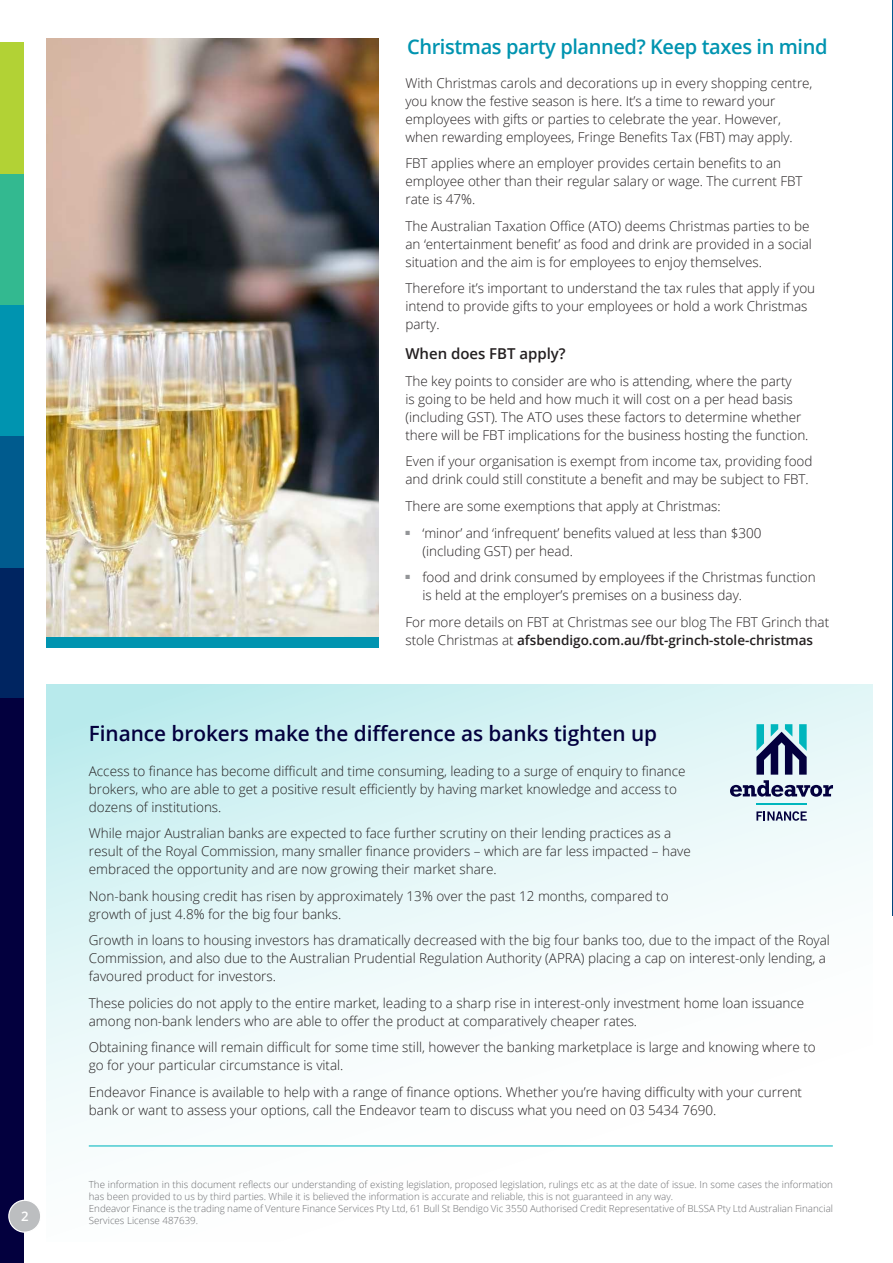
<style>
.page{position:relative;width:893px;height:1263px;background:#fff}
.page>*{position:absolute;margin:0;border:0;box-sizing:border-box;transform-origin:0 0}
.t1{font:600 21px "Open Sans";color:#03003e}
.t2{font:600 20.25px "Open Sans";letter-spacing:-.02em;color:#0094b0}
.t3{font:600 15px "Open Sans";color:#231f20}
.t4{font:300 13.5px/18px "Open Sans";color:#231f20}
.t5{font:600 13.2px "Open Sans";color:#fff}
.t6{font:300 9.75px/12px "Open Sans";color:#6d6e71}
.s1{font-weight:600}
</style>
<div class="page">
<div style="left:46px;top:636px;width:332px;height:11px;background:#0094b0"></div>
<img style="left:46px;top:38px;width:332px;height:598px">
<div style="left:0;top:174px;width:24px;height:132px;background:#33b990"></div>
<div style="left:0;top:43px;width:24px;height:131px;background:#b2d235"></div>
<div style="left:0;top:306px;width:24px;height:131px;background:#0094b0"></div>
<div style="left:0;top:437px;width:24px;height:131px;background:#005b8e"></div>
<div style="left:0;top:568px;width:24px;height:130px;background:#002561"></div>
<div style="left:0;top:698px;width:24px;height:565px;background:#03003e"></div>
<div style="left:9px;top:1200px;width:32px;height:32px;background:#bcbec0;border-radius:50%"></div>
<div style="left:8px;top:1200px;width:33px;height:33px;border:1px solid #fff;border-radius:50%"></div>
<svg style="left:46px;top:685px;width:827px;height:462px"></svg>
<svg style="left:756px;top:811px;width:51px;height:10px"></svg>
<hr style="left:756px;top:803px;width:51px;height:1px;background:#00b6bd">
<svg style="left:730px;top:724px;width:103px;height:73px;background:#a0b7c7"></svg>
<hr style="left:89px;top:1145px;width:744px;height:1px;background:#00b6bd">
<p class="t5" style="left:21px;top:1211px;width:9px">2</p>
<h2 class="t2" style="left:407px;top:38px;width:422px">Christmas party planned? Keep taxes in mind</h2>
<p class="t4" style="left:405px;top:75px;width:409px">With Christmas carols and decorations up in every shopping centre, you know the festive season is here. It’s a time to reward your employees with gifts or parties to celebrate the year. However, when rewarding employees, Fringe Benefits Tax (FBT) may apply.</p>
<p class="t4" style="left:405px;top:154px;width:399px">FBT applies where an employer provides certain benefits to an employee other than their regular salary or wage. The current FBT rate is 47%.</p>
<p class="t4" style="left:405px;top:217px;width:408px">The Australian Taxation Office (ATO) deems Christmas parties to be an ‘entertainment benefit’ as food and drink are provided in a social situation and the aim is for employees to enjoy themselves.</p>
<p class="t4" style="left:405px;top:281px;width:411px">Therefore it’s important to understand the tax rules that apply if you intend to provide gifts to your employees or hold a work Christmas party.</p>
<p class="t3" style="left:405px;top:348px;width:162px">When does FBT apply?</p>
<p class="t4" style="left:405px;top:372px;width:405px">The key points to consider are who is attending, where the party<br>is going to be held and how much it will cost on a per head basis (including GST). The ATO uses these factors to determine whether there will be FBT implications for the business hosting the function.</p>
<p class="t4" style="left:405px;top:454px;width:408px">Even if your organisation is exempt from income tax, providing food and drink could still constitute a benefit and may be subject to FBT.</p>
<p class="t4" style="left:405px;top:498px;width:317px">There are some exemptions that apply at Christmas:</p>
<p class="t4" style="left:422px;top:523px;width:340px;text-indent:-17px"><sup>■</sup> ‘minor’ and ‘infrequent’ benefits valued at less than $300 (including GST) per head.</p>
<p class="t4" style="left:422px;top:568px;width:395px;text-indent:-17px"><sup>■</sup> food and drink consumed by employees if the Christmas function is held at the employer’s premises on a business day.</p>
<p class="t4" style="left:405px;top:614px;width:425px">For more details on FBT at Christmas see our blog The FBT Grinch that stole Christmas at <span class="s1">afsbendigo.com.au/fbt-grinch-stole-christmas</span></p>
<h1 class="t1" style="left:89px;top:719px;width:570px">Finance brokers make the difference as banks tighten up</h1>
<p class="t4" style="left:89px;top:761px;width:598px">Access to finance has become difficult and time consuming, leading to a surge of enquiry to finance brokers, who are able to get a positive result efficiently by having market knowledge and access to dozens of institutions.</p>
<p class="t4" style="left:89px;top:824px;width:603px">While major Australian banks are expected to face further scrutiny on their lending practices as a result of the Royal Commission, many smaller finance providers – which are far less impacted – have embraced the opportunity and are now growing their market share.</p>
<p class="t4" style="left:89px;top:886px;width:581px">Non-bank housing credit has risen by approximately 13% over the past 12 months, compared to growth of just 4.8% for the big four banks.</p>
<p class="t4" style="left:89px;top:931px;width:743px">Growth in loans to housing investors has dramatically decreased with the big four banks too, due to the impact of the Royal<br>Commission, and also due to the Australian Prudential Regulation Authority (APRA) placing a cap on interest-only lending, a favoured product for investors.</p>
<p class="t4" style="left:89px;top:993px;width:717px">These policies do not apply to the entire market, leading to a sharp rise in interest-only investment home loan issuance among non-bank lenders who are able to offer the product at comparatively cheaper rates.</p>
<p class="t4" style="left:89px;top:1038px;width:728px">Obtaining finance will remain difficult for some time still, however the banking marketplace is large and knowing where to go for your particular circumstance is vital.</p>
<p class="t4" style="left:89px;top:1082px;width:715px">Endeavor Finance is available to help with a range of finance options. Whether you’re having difficulty with your current bank or want to assess your options, call the Endeavor team to discuss what you need on 03 5434 7690.</p>
<p class="t6" style="left:89px;top:1178px;width:746px">The information in this document reflects our understanding of existing legislation, proposed legislation, rulings etc as at the date of issue. In some cases the information has been provided to us by third parties. While it is believed the information is accurate and reliable, this is not guaranteed in any way.<br>Endeavor Finance is the trading name of Venture Finance Services Pty Ltd, 61 Bull St Bendigo Vic 3550 Authorised Credit Representative of BLSSA Pty Ltd Australian Financial Services License 487639.</p>
</div>
